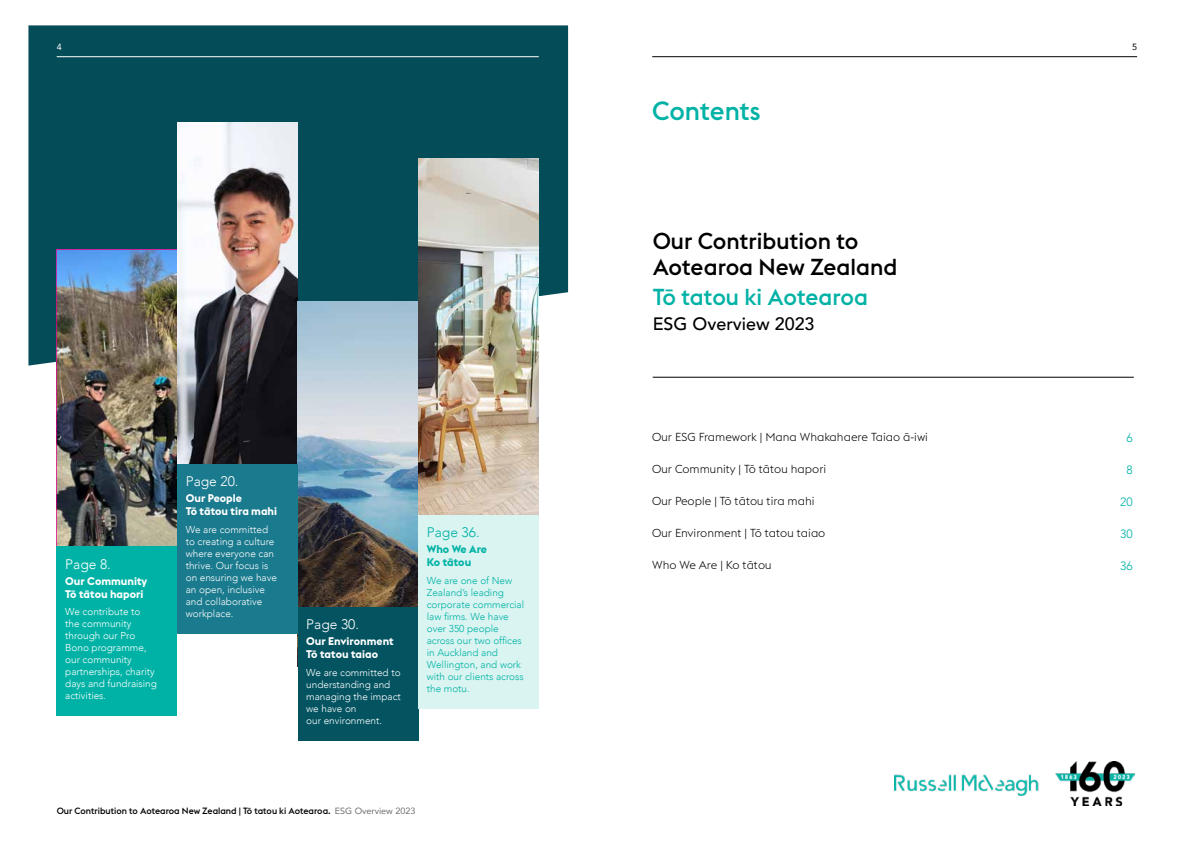
<style>
.page{position:relative;width:1191px;height:842px;background:#fff}
.page>*{position:absolute;margin:0;border:0;box-sizing:border-box;transform-origin:0 0}
.t1{font:500 26px "Euclid Flex";color:#00b2a5}
.t2{font:500 22.8px/25.2px "Euclid Flex";color:#000}
.t3{font:500 22.8px "Euclid Flex";color:#00b2a5}
.t4{font:500 17.9px "Avenir";color:#000}
.t5{font:300 13.8px "Avenir";color:#fff}
.t6{font:300 13.8px "Avenir";color:#00b2a5}
.t7{font:300 12px "Avenir";color:#00b2a5}
.t8{font:300 11.5px "Euclid Flex";color:#000}
.t9{font:700 11px/13px "Euclid Flex";color:#fff}
.t10{font:700 11px/13px "Euclid Flex";color:#00b2a5}
.t11{font:300 10px/12px "Avenir";color:#fff}
.t12{font:300 10px/12px "Avenir";color:#00b2a5}
.t13{font:500 9px "Euclid Flex";color:#000}
.t14{font:9px "Avenir";color:#fff}
.t15{font:9px "Avenir";color:#000}
.s1{font-family:"Avenir";font-weight:400;color:#6d6e71}
</style>
<div class="page">
<div style="left:28px;top:25px;width:540px;height:341px;background:#044c58"></div>
<hr style="left:652px;top:56px;width:485px;height:1px;background:#000">
<hr style="left:57px;top:56px;width:482px;height:1px;background:#fff">
<hr style="left:652px;top:377px;width:481px;height:1px;background:#000">
<img style="left:894px;top:761px;width:240px;height:44px">
<img style="left:57px;top:250px;width:120px;height:296px">
<img style="left:177px;top:122px;width:121px;height:342px">
<img style="left:298px;top:301px;width:120px;height:306px">
<img style="left:418px;top:159px;width:121px;height:356px">
<div style="left:57px;top:546px;width:120px;height:170px;background:#00b2a5"></div>
<div style="left:177px;top:464px;width:121px;height:170px;background:#1a7a8e"></div>
<div style="left:298px;top:607px;width:120px;height:134px;background:#035361"></div>
<div style="left:418px;top:515px;width:121px;height:194px;background:#d9f4f1"></div>
<p class="t14" style="left:57px;top:39px;width:7px">4</p>
<p class="t15" style="left:1132px;top:39px;width:7px">5</p>
<h1 class="t1" style="left:652px;top:96px;width:110px">Contents</h1>
<h2 class="t2" style="left:652px;top:229px;width:246px">Our Contribution to<br>Aotearoa New Zealand</h2>
<h2 class="t3" style="left:652px;top:284px;width:217px">Tō tatou ki Aotearoa</h2>
<h3 class="t4" style="left:652px;top:308px;width:163px">ESG Overview 2023</h3>
<p class="t8" style="left:652px;top:431px;width:277px">Our ESG Framework | Mana Whakahaere Taiao ā-iwi</p>
<p class="t8" style="left:652px;top:463px;width:175px">Our Community | Tō tātou hapori</p>
<p class="t8" style="left:652px;top:495px;width:164px">Our People | Tō tātou tira mahi</p>
<p class="t8" style="left:652px;top:527px;width:175px">Our Environment | Tō tatou taiao</p>
<p class="t8" style="left:652px;top:559px;width:121px">Who We Are | Ko tātou</p>
<p class="t7" style="left:1126px;top:431px;width:8px">6</p>
<p class="t7" style="left:1126px;top:463px;width:8px">8</p>
<p class="t7" style="left:1120px;top:495px;width:14px">20</p>
<p class="t7" style="left:1120px;top:527px;width:14px">30</p>
<h3 class="t5" style="left:186px;top:473px;width:54px">Page 20.</h3>
<p class="t9" style="left:186px;top:492px;width:93px">Our People<br>Tō tātou tira mahi</p>
<p class="t11" style="left:186px;top:523px;width:93px">We are committed to creating a culture where everyone can thrive. Our focus is on ensuring we have an open, inclusive and collaborative workplace.</p>
<h3 class="t6" style="left:427px;top:524px;width:54px">Page 36.</h3>
<p class="t10" style="left:427px;top:543px;width:62px">Who We Are<br>Ko tātou</p>
<p class="t12" style="left:427px;top:574px;width:99px">We are one of New<br>Zealand’s leading corporate commercial law firms. We have over 350 people across our two offices in Auckland and<br>Wellington, and work with our clients across the motu.</p>
<h3 class="t5" style="left:65px;top:556px;width:47px">Page 8.</h3>
<p class="t7" style="left:1120px;top:559px;width:14px">36</p>
<p class="t9" style="left:65px;top:574px;width:84px">Our Community<br>Tō tātou hapori</p>
<p class="t11" style="left:65px;top:606px;width:93px">We contribute to the community through our Pro<br>Bono programme, our community partnerships, charity days and fundraising activities.</p>
<h3 class="t5" style="left:306px;top:616px;width:54px">Page 30.</h3>
<p class="t9" style="left:306px;top:635px;width:89px">Our Environment<br>Tō tatou taiao</p>
<p class="t11" style="left:306px;top:666px;width:96px">We are committed to understanding and managing the impact we have on<br>our environment.</p>
<p class="t13" style="left:57px;top:805px;width:360px">Our Contribution to Aotearoa New Zealand | Tō tatou ki Aotearoa. <span class="s1">ESG Overview 2023</span></p>
</div>
